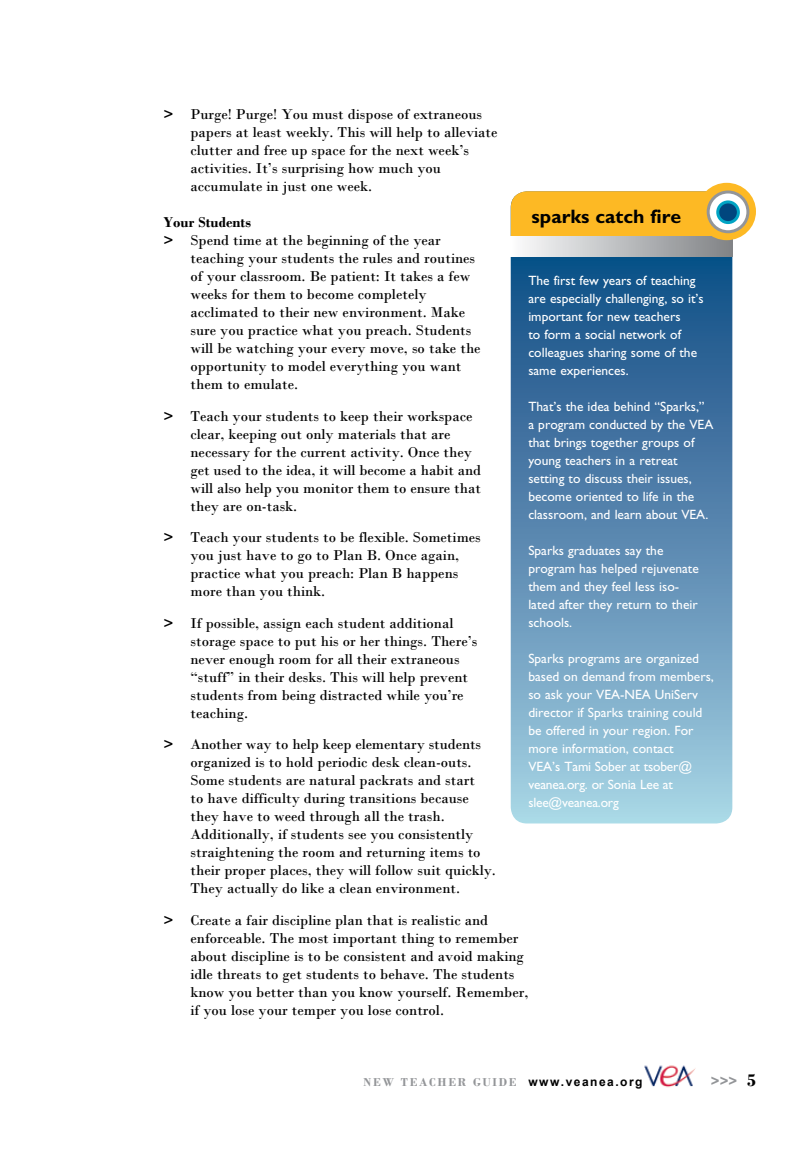
<style>
.page{position:relative;width:810px;height:1161px;background:#fff}
.page>*{position:absolute;margin:0;border:0;box-sizing:border-box;transform-origin:0 0}
.t1{font:700 19.5px "Gill Sans Std";color:#000}
.t2{font:15px/18px "Bodoni";color:#000}
.t3{font:700 15px "Bodoni";color:#000}
.t4{font:700 15px "Arial";color:#939598}
.t5{font:13.5px/18px "Gill Sans Std";color:#fff}
.t6{font:700 12px "Bodoni";letter-spacing:.145em;color:#939598}
.s1{font-weight:700}
.s2{font-family:"Arial";color:#000}
.s3{font-family:"Bodoni";font-size:18px;color:#000}
</style>
<div class="page">
<svg style="left:511px;top:191px;width:221px;height:633px;background:#5b8db3"></svg>
<div style="left:511px;top:191px;width:221px;height:61px;background:#fdb924;border-radius:16px"></div>
<div style="left:511px;top:237px;width:221px;height:19px;background:linear-gradient(to right,#fbfcfd,#808285)"></div>
<div style="left:698px;top:183px;width:58px;height:57px;background:#fdb924;border-radius:50%"></div>
<svg style="left:708px;top:192px;width:40px;height:40px"></svg>
<div style="left:707px;top:191px;width:42px;height:42px;border:3px solid #939598;border-radius:50%"></div>
<img style="left:644px;top:1065px;width:52px;height:23px">
<div style="left:718px;top:202px;width:20px;height:21px;background:#00467e;border-radius:50%"></div>
<div style="left:716px;top:200px;width:24px;height:24px;border:3px solid #00a4c4;border-radius:50%"></div>
<p class="t2" style="left:190px;top:106px;width:309px;text-indent:-27px"><span class="s1">&gt;</span> Purge! Purge! You must dispose of extraneous papers at least weekly. This will help to alleviate clutter and free up space for the next week’s activities. It’s surprising how much you accumulate in just one week.</p>
<p class="t3" style="left:164px;top:214px;width:89px">Your Students</p>
<p class="t2" style="left:164px;top:232px;width:279px"><span class="s1">&gt;</span> Spend time at the beginning of the year</p>
<p class="t2" style="left:190px;top:250px;width:286px">teaching your students the rules and routines</p>
<p class="t2" style="left:190px;top:268px;width:281px">of your classroom. Be patient: It takes a few</p>
<p class="t2" style="left:190px;top:286px;width:238px">weeks for them to become completely</p>
<p class="t2" style="left:190px;top:304px;width:276px">acclimated to their new environment. Make</p>
<p class="t2" style="left:190px;top:322px;width:283px">sure you practice what you preach. Students</p>
<p class="t2" style="left:190px;top:340px;width:292px">will be watching your every move, so take the</p>
<p class="t2" style="left:190px;top:358px;width:272px">opportunity to model everything you want</p>
<p class="t2" style="left:190px;top:376px;width:109px">them to emulate.</p>
<p class="t2" style="left:190px;top:407px;width:292px;text-indent:-27px"><span class="s1">&gt;</span> Teach your students to keep their workspace clear, keeping out only materials that are necessary for the current activity. Once they get used to the idea, it will become a habit and will also help you monitor them to ensure that they are on-task.</p>
<p class="t2" style="left:190px;top:529px;width:292px;text-indent:-27px"><span class="s1">&gt;</span> Teach your students to be flexible. Sometimes you just have to go to Plan B. Once again, practice what you preach: Plan B happens more than you think.</p>
<p class="t2" style="left:190px;top:614px;width:288px;text-indent:-27px"><span class="s1">&gt;</span> If possible, assign each student additional storage space to put his or her things. There’s never enough room for all their extraneous “stuff” in their desks. This will help prevent students from being distracted while you’re teaching.</p>
<p class="t2" style="left:190px;top:736px;width:307px;text-indent:-27px"><span class="s1">&gt;</span> Another way to help keep elementary students organized is to hold periodic desk clean-outs.<br>Some students are natural packrats and start<br>to have difficulty during transitions because they have to weed through all the trash.<br>Additionally, if students see you consistently straightening the room and returning items to their proper places, they will follow suit quickly.<br>They actually do like a clean environment.</p>
<p class="t2" style="left:190px;top:911px;width:339px;text-indent:-27px"><span class="s1">&gt;</span> Create a fair discipline plan that is realistic and enforceable. The most important thing to remember about discipline is to be consistent and avoid making idle threats to get students to behave. The students know you better than you know yourself. Remember, if you lose your temper you lose control.</p>
<h1 class="t1" style="left:532px;top:204px;width:151px">sparks catch fire</h1>
<p class="t5" style="left:528px;top:271px;width:177px">The first few years of teaching are especially challenging, so it’s important for new teachers<br>to form a social network of colleagues sharing some of the same experiences.</p>
<p class="t5" style="left:528px;top:397px;width:187px">That’s the idea behind “Sparks,” a program conducted by the VEA that brings together groups of young teachers in a retreat setting to discuss their issues, become oriented to life in the classroom, and learn about VEA.</p>
<p class="t5" style="left:528px;top:541px;width:172px">Sparks graduates say the program has helped rejuvenate them and they feel less iso&shy;lated after they return to their schools.</p>
<p class="t5" style="left:528px;top:649px;width:187px">Sparks programs are organized based on demand from members, so ask your VEA-NEA UniServ director if Sparks training could be offered in your region. For more information, contact<br>VEA’s Tami Sober at tsober@ veanea.org. or Sonia Lee at slee@veanea.org</p>
<p class="t6" style="left:364px;top:1075px;width:281px">NEW TEACHER GUIDE <span class="s2">www.veanea.org</span></p>
<p class="t4" style="left:711px;top:1071px;width:47px">&gt;&gt;&gt; <span class="s3">5</span></p>
</div>
